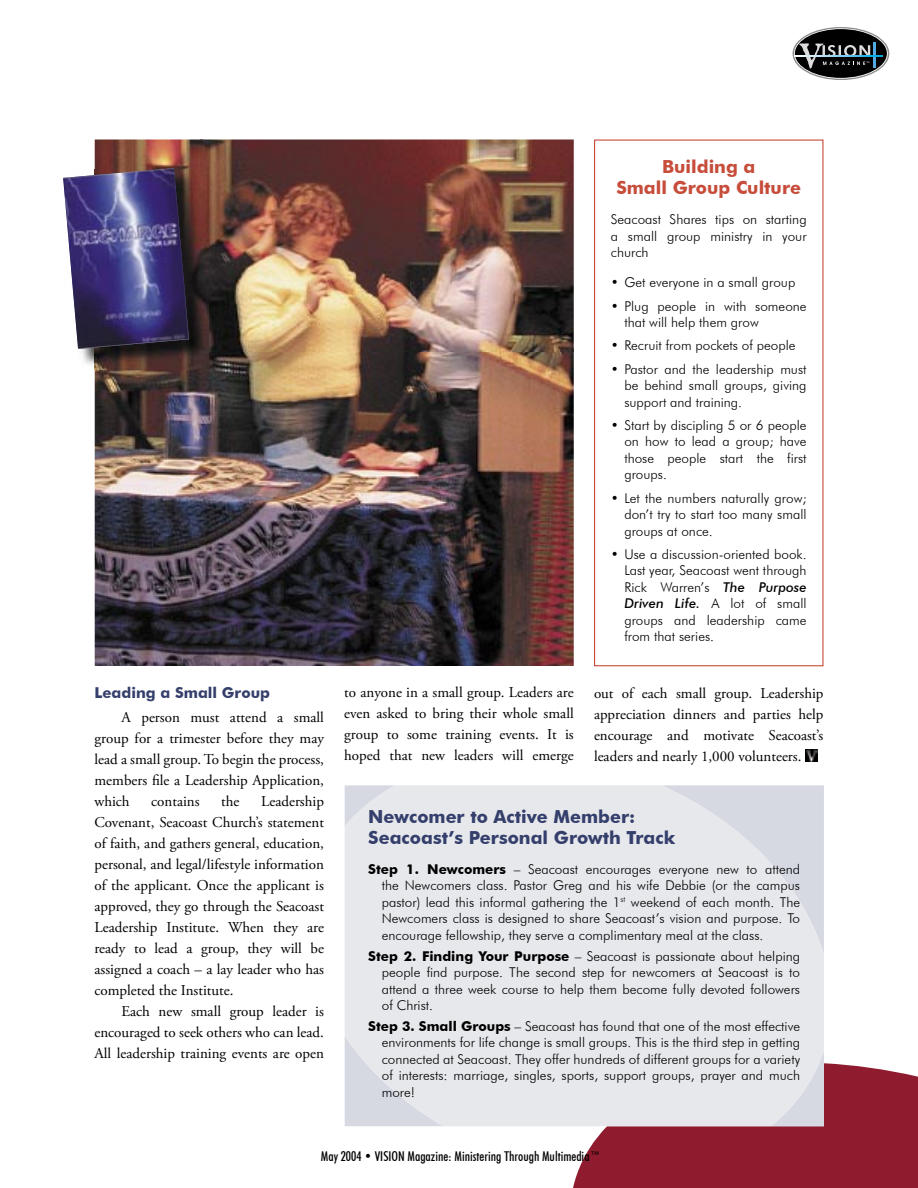
<style>
.page{position:relative;width:918px;height:1188px;background:#fff}
.page>*{position:absolute;margin:0;border:0;box-sizing:border-box;transform-origin:0 0}
.t1{font:700 18px/21px "Futura BT";color:#353f6c}
.t2{font:700 18px/21px "Futura BT";color:#c74c3a;text-align:center}
.t3{font:15px/21px "Adobe Garamond Pro";color:#000;text-align:justify}
.t4{font:700 15px "Futura BT";color:#353f6c}
.t5{font:300 13.5px/16.5px "Futura BT";color:#000;text-align:justify}
.t6{font:500 condensed 13.5px "Futura BT";color:#000}
.s1{font-weight:500;font-style:italic}
.s2{font-weight:700}
</style>
<div class="page">
<div style="left:573px;top:1063px;width:345px;height:125px;background:#8f1c2e"></div>
<svg style="left:793px;top:27px;width:96px;height:53px"></svg>
<svg style="left:794px;top:28px;width:94px;height:51px"></svg>
<div style="left:795px;top:29px;width:92px;height:49px;background:#000;border-radius:50%"></div>
<hr style="left:873px;top:42px;width:3px;height:26px;background:#52a9e3">
<hr style="left:795px;top:56px;width:88px;height:1px;background:#fff">
<svg style="left:799px;top:43px;width:71px;height:26px"></svg>
<svg style="left:345px;top:785px;width:479px;height:341px;background:#e5e6eb"></svg>
<hr style="left:594px;top:140px;width:1px;height:526px;background:#c74c3a">
<hr style="left:595px;top:665px;width:228px;height:1px;background:#c74c3a">
<hr style="left:822px;top:140px;width:2px;height:526px;background:#c74c3a">
<hr style="left:595px;top:140px;width:228px;height:1px;background:#c74c3a">
<img style="left:95px;top:351px;width:479px;height:315px">
<img style="left:202px;top:139px;width:372px;height:212px">
<img style="left:95px;top:139px;width:107px;height:31px">
<img style="left:81px;top:170px;width:127px;height:199px">
<img style="left:63px;top:168px;width:126px;height:181px">
<svg style="left:806px;top:749px;width:12px;height:13px"></svg>
<p class="t4" style="left:94px;top:683px;width:177px">Leading a Small Group</p>
<p class="t3" style="left:94px;top:708px;width:231px;text-indent:27px">A person must attend a small group for a trimester before they may lead a small group. To begin the process, members file a Leadership Application, which</p>
<p class="t3" style="left:94px;top:792px;width:231px;text-indent:167px">Leadership Covenant, Seacoast Church’s statement of faith, and gathers general, education, personal, and legal/lifestyle information of the applicant. Once the applicant is approved, they go through the Seacoast Leadership Institute. When they are ready to lead a group, they will be assigned a coach – a lay leader who has completed the Institute.</p>
<p class="t3" style="left:94px;top:1002px;width:231px;text-indent:27px">Each new small group leader is encouraged to seek others who can lead.<br>All leadership training events are open</p>
<p class="t3" style="left:151px;top:792px;width:50px">contains</p>
<p class="t3" style="left:221px;top:792px;width:20px">the</p>
<p class="t3" style="left:344px;top:682px;width:231px">to anyone in a small group. Leaders are even asked to bring their whole small group to some training events. It is hoped that new leaders will emerge</p>
<h1 class="t2" style="left:616px;top:156px;width:186px">Building a<br>Small Group Culture</h1>
<p class="t5" style="left:611px;top:211px;width:197px">Seacoast Shares tips on starting a small group ministry in your church</p>
<p class="t5" style="left:611px;top:274px;width:186px">• Get everyone in a small group</p>
<p class="t5" style="left:624px;top:298px;width:184px;text-indent:-14px">• Plug people in with someone that will help them grow</p>
<p class="t5" style="left:611px;top:337px;width:186px">• Recruit from pockets of people</p>
<p class="t5" style="left:624px;top:361px;width:184px;text-indent:-14px">• Pastor and the leadership must be behind small groups, giving support and training.</p>
<p class="t5" style="left:624px;top:417px;width:184px;text-indent:-14px">• Start by discipling 5 or 6 people on how to lead a group; have those people start the first groups.</p>
<p class="t5" style="left:624px;top:490px;width:184px;text-indent:-14px">• Let the numbers naturally grow; don’t try to start too many small groups at once.</p>
<p class="t5" style="left:624px;top:546px;width:184px;text-indent:-14px">• Use a discussion-oriented book.<br>Last year, Seacoast went through Rick Warren’s <span class="s1">The Purpose Driven Life.</span> A lot of small groups and leadership came from that series.</p>
<p class="t3" style="left:594px;top:684px;width:231px">out of each small group. Leadership appreciation dinners and parties help encourage and motivate Seacoast’s leaders and nearly 1,000 volunteers.</p>
<h1 class="t1" style="left:368px;top:806px;width:309px">Newcomer to Active Member:<br>Seacoast’s Personal Growth Track</h1>
<p class="t5" style="left:382px;top:861px;width:420px;text-indent:-14px"><span class="s2">Step 1. Newcomers</span> – Seacoast encourages everyone new to attend the Newcomers class. Pastor Greg and his wife Debbie (or the campus pastor) lead this informal gathering the 1<sup>st</sup> weekend of each month. The Newcomers class is designed to share Seacoast’s vision and purpose. To encourage fellowship, they serve a complimentary meal at the class.</p>
<p class="t5" style="left:382px;top:947px;width:420px;text-indent:-14px"><span class="s2">Step 2. Finding Your Purpose</span> – Seacoast is passionate about helping people find purpose. The second step for newcomers at Seacoast is to attend a three week course to help them become fully devoted followers of Christ.</p>
<p class="t5" style="left:382px;top:1018px;width:420px;text-indent:-14px"><span class="s2">Step 3. Small Groups</span> – Seacoast has found that one of the most effective environments for life change is small groups. This is the third step in getting connected at Seacoast. They offer hundreds of different groups for a variety of interests: marriage, singles, sports, support groups, prayer and much more!</p>
<p class="t6" style="left:321px;top:1148px;width:281px">May 2004 • VISION Magazine: Ministering Through Multimedia™</p>
</div>
